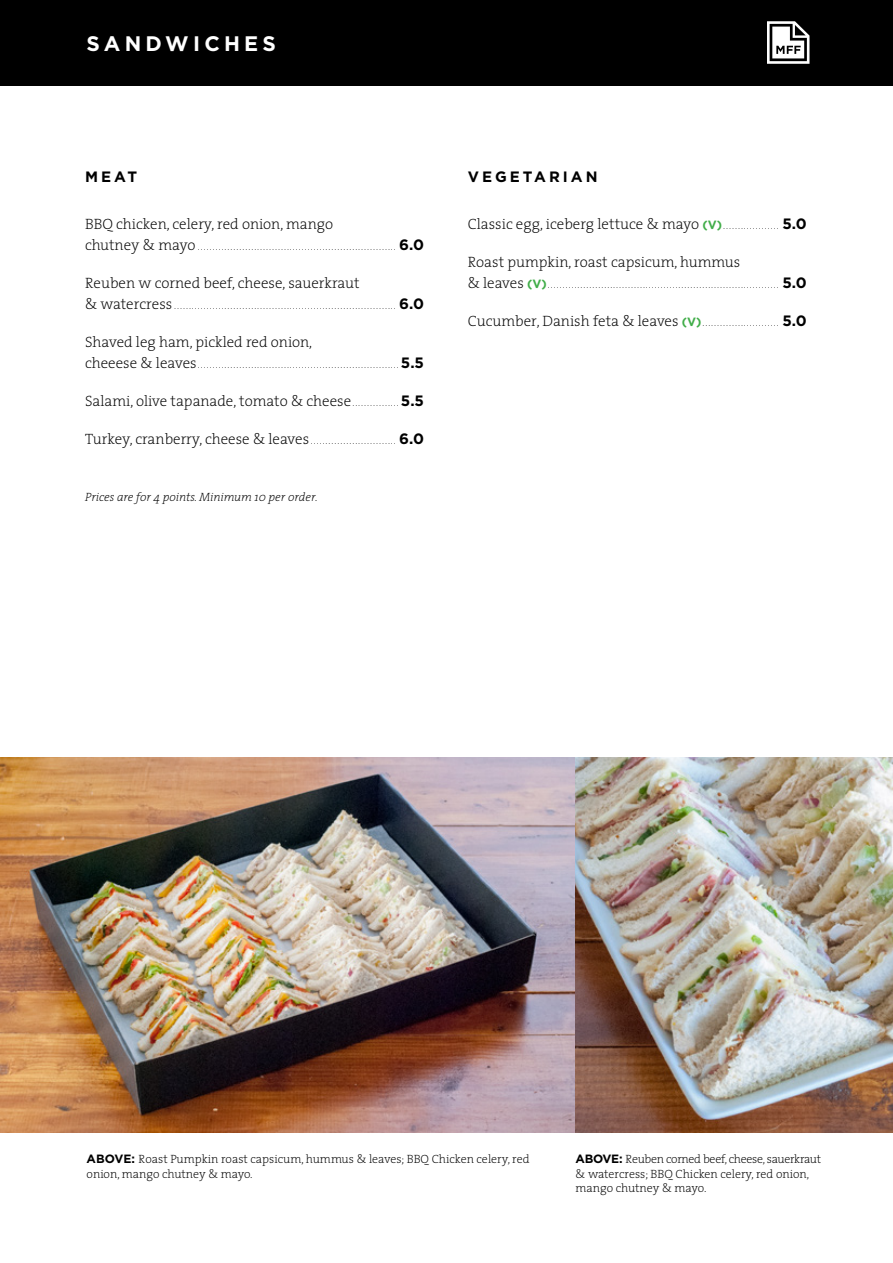
<style>
.page{position:relative;width:893px;height:1263px;background:#fff}
.page>*{position:absolute;margin:0;border:0;box-sizing:border-box;transform-origin:0 0}
.t1{font:700 21px "Gotham";letter-spacing:.2em;color:#fff}
.t2{font:200 15px "The Serif";color:#000}
.t3{font:700 15px "Gotham";letter-spacing:.2em;color:#000}
.t4{font:200 12px/14.4px "The Serif";color:#000}
.t5{font:italic 200 12px "The Serif";color:#000}
.t6{font:300 9px "Gotham";color:#000}
.s1{font-family:"The Serif";font-weight:200;font-size:15px}
.s2{font-weight:700;font-size:15px}
.s3{font-family:"Gotham";font-weight:300;font-size:9px}
.s4{font-family:"Gotham";font-weight:700}
.s5{font-family:"Gotham";font-weight:700;font-size:12px;color:#41ad49}
.s6{font-weight:700;font-size:12px;color:#41ad49}
</style>
<div class="page">
<div style="left:0;top:0;width:893px;height:85px;background:#000"></div>
<svg style="left:767px;top:21px;width:42px;height:43px"></svg>
<img style="left:0;top:757px;width:893px;height:375px">
<h1 class="t1" style="left:87px;top:29px;width:191px">SANDWICHES</h1>
<p class="t3" style="left:85px;top:167px;width:54px">MEAT</p>
<p class="t2" style="left:85px;top:211px;width:250px">BBQ chicken, celery, red onion, mango</p>
<p class="t6" style="left:85px;top:241px;width:341px"><span class="s1">chutney &amp; mayo</span> ................................................................... <span class="s2">6.0</span></p>
<p class="t2" style="left:85px;top:270px;width:276px">Reuben w corned beef, cheese, sauerkraut</p>
<p class="t6" style="left:85px;top:300px;width:340px"><span class="s1">&amp; watercress</span> ........................................................................... <span class="s2">6.0</span></p>
<p class="t2" style="left:85px;top:329px;width:229px">Shaved leg ham, pickled red onion,</p>
<p class="t6" style="left:85px;top:359px;width:341px"><span class="s1">cheeese &amp; leaves</span> ....................................................................<span class="s2">5.5</span></p>
<p class="t2" style="left:85px;top:388px;width:340px">Salami, olive tapanade, tomato &amp; cheese <span class="s3">................</span> <span class="s4">5.5</span></p>
<p class="t2" style="left:85px;top:426px;width:340px">Turkey, cranberry, cheese &amp; leaves <span class="s3">.............................</span> <span class="s4">6.0</span></p>
<p class="t5" style="left:85px;top:487px;width:234px">Prices are for 4 points. Minimum 10 per order.</p>
<p class="t3" style="left:468px;top:167px;width:131px">VEGETARIAN</p>
<p class="t2" style="left:468px;top:211px;width:340px">Classic egg, iceberg lettuce &amp; mayo <span class="s5">(V)</span> <span class="s3">...................</span> <span class="s4">5.0</span></p>
<p class="t2" style="left:468px;top:249px;width:274px">Roast pumpkin, roast capsicum, hummus</p>
<p class="t6" style="left:468px;top:279px;width:340px"><span class="s1">&amp; leaves</span> <span class="s6">(V)</span> .............................................................................. <span class="s2">5.0</span></p>
<p class="t2" style="left:468px;top:308px;width:340px">Cucumber, Danish feta &amp; leaves <span class="s5">(V)</span> <span class="s3">..........................</span> <span class="s4">5.0</span></p>
<p class="t4" style="left:87px;top:1151px;width:444px"><span class="s4">ABOVE:</span> Roast Pumpkin roast capsicum, hummus &amp; leaves; BBQ Chicken celery, red onion, mango chutney &amp; mayo.</p>
<p class="t4" style="left:576px;top:1151px;width:247px"><span class="s4">ABOVE:</span> Reuben corned beef, cheese, sauerkraut &amp; watercress; BBQ Chicken celery, red onion, mango chutney &amp; mayo.</p>
</div>
